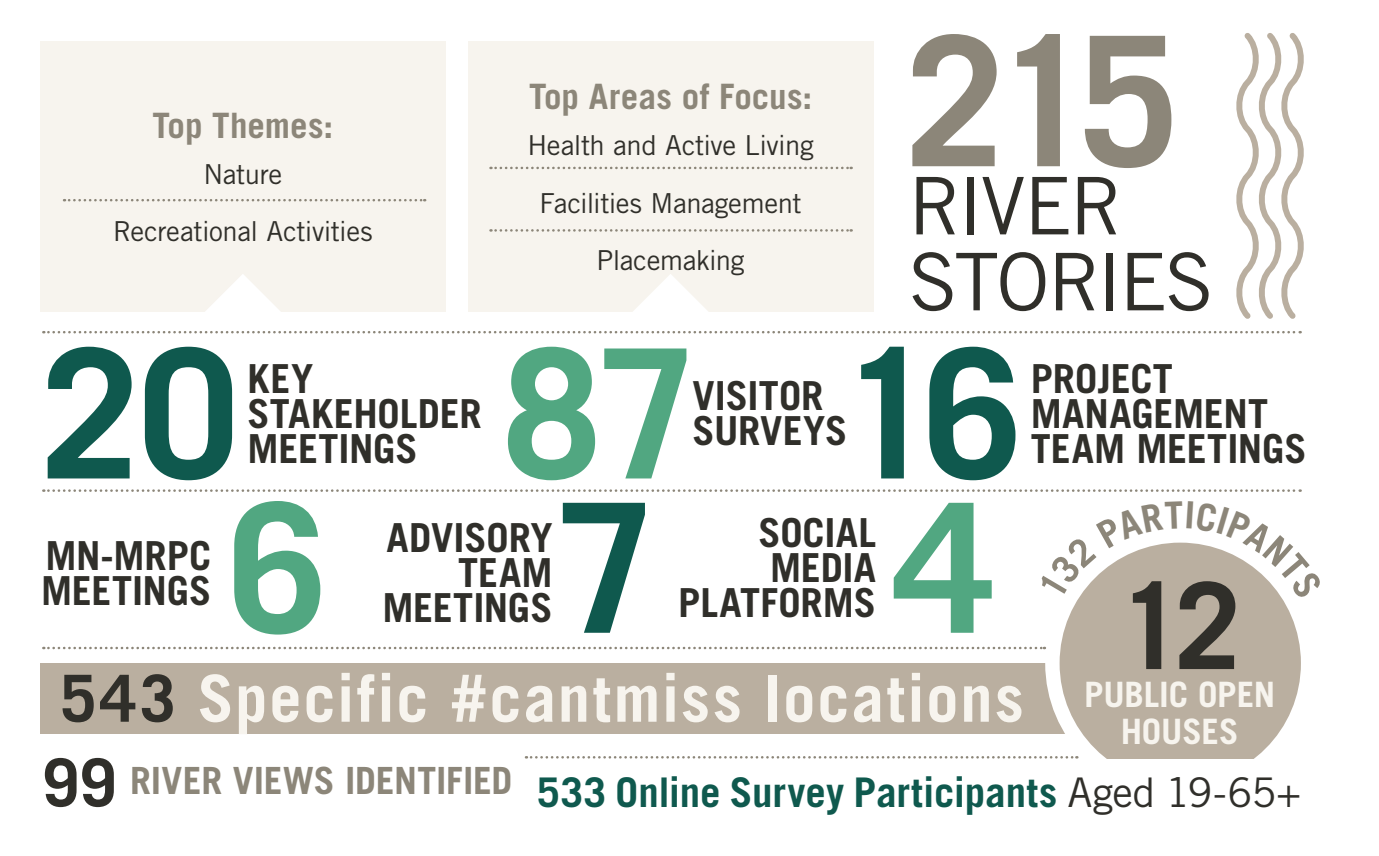
<style>
.page{position:relative;width:1379px;height:856px;background:#fff}
.page>*{position:absolute;margin:0;border:0;box-sizing:border-box;transform-origin:0 0}
.t1{font:700 180.5px "Trade Gothic LT Std";color:#8c8679}
.t2{font:700 180px "Trade Gothic LT Std";color:#0f594e}
.t3{font:700 180px "Trade Gothic LT Std";color:#51a781}
.t4{font:700 120px "Trade Gothic LT Std";color:#302f2a}
.t5{font:79.5px "Trade Gothic LT Std";letter-spacing:-.03em;color:#302f2a}
.t6{font:700 66.25px "Trade Gothic LT Std";color:#302f2a}
.t7{font:700 65px "Trade Gothic LT Std";letter-spacing:.03em;color:#f7f4ee}
.t8{font:700 41px "Trade Gothic LT Std";color:#0f594e}
.t9{font:700 40px/35px "Trade Gothic LT Std";color:#302f2a}
.t10{font:700 37.5px "Trade Gothic LT Std";letter-spacing:-.005em;color:#8c8679}
.t11{font:700 35px "Trade Gothic LT Std";color:#8c8679}
.t12{font:700 35px/37.5px "Trade Gothic LT Std";letter-spacing:-.005em;color:#f7f4ee;text-align:center}
.t13{font:27.5px "Trade Gothic LT Std";letter-spacing:-.015em;color:#302f2a}
.s1{color:#302f2a}
.s2{font-weight:400;color:#302f2a}
</style>
<div class="page">
<div style="left:40px;top:663px;width:1066px;height:70px;background:#baafa0"></div>
<div style="left:1045px;top:528px;width:270px;height:270px;background:#fff;border-radius:50%"></div>
<div style="left:40px;top:42px;width:405px;height:270px;background:#f7f4ee"></div>
<div style="left:468px;top:42px;width:405px;height:270px;background:#f7f4ee"></div>
<svg style="left:490px;top:167px;width:361px;height:2px"></svg>
<svg style="left:64px;top:199px;width:361px;height:2px"></svg>
<svg style="left:43px;top:331px;width:1257px;height:2px"></svg>
<svg style="left:43px;top:489px;width:1257px;height:3px"></svg>
<svg style="left:43px;top:647px;width:1001px;height:2px"></svg>
<svg style="left:526px;top:756px;width:551px;height:2px"></svg>
<svg style="left:490px;top:229px;width:361px;height:3px"></svg>
<div style="left:1059px;top:543px;width:241px;height:241px;background:#baafa0;border-radius:50%"></div>
<svg style="left:205px;top:274px;width:75px;height:38px"></svg>
<svg style="left:633px;top:274px;width:75px;height:38px"></svg>
<div style="left:537px;top:759px;width:763px;height:48px;background:#fff"></div>
<svg style="left:1236px;top:33px;width:68px;height:286px"></svg>
<svg style="left:1078px;top:542px;width:204px;height:57px"></svg>
<p class="t11" style="left:152px;top:104px;width:182px">Top Themes:</p>
<p class="t13" style="left:203px;top:158px;width:80px">Nature</p>
<p class="t13" style="left:113px;top:215px;width:261px">Recreational Activities</p>
<p class="t11" style="left:529px;top:75px;width:284px">Top Areas of Focus:</p>
<p class="t13" style="left:527px;top:129px;width:288px">Health and Active Living</p>
<p class="t13" style="left:539px;top:186px;width:264px">Facilities Management</p>
<p class="t13" style="left:596px;top:244px;width:150px">Placemaking</p>
<p class="t1" style="left:905px;top:-9px;width:275px">215</p>
<p class="t5" style="left:908px;top:158px;width:216px">RIVER</p>
<p class="t5" style="left:908px;top:234px;width:306px">STORIES</p>
<p class="t2" style="left:40px;top:304px;width:200px">20</p>
<p class="t3" style="left:501px;top:304px;width:199px">87</p>
<p class="t2" style="left:838px;top:304px;width:186px">16</p>
<p class="t3" style="left:228px;top:458px;width:102px">6</p>
<p class="t2" style="left:557px;top:458px;width:102px">7</p>
<p class="t9" style="left:248px;top:360px;width:235px">KEY<br>STAKEHOLDER<br>MEETINGS</p>
<p class="t9" style="left:692px;top:378px;width:156px">VISITOR<br>SURVEYS</p>
<p class="t3" style="left:893px;top:458px;width:102px">4</p>
<p class="t9" style="left:678px;top:515px;width:199px;text-align:right">SOCIAL<br>MEDIA<br>PLATFORMS</p>
<p class="t9" style="left:382px;top:520px;width:172px;text-align:right">ADVISORY<br>TEAM<br>MEETINGS</p>
<p class="t9" style="left:41px;top:537px;width:172px">MN-MRPC<br>MEETINGS</p>
<p class="t7" style="left:60px;top:658px;width:965px"><span class="s1">543</span> Specific #cantmiss locations</p>
<p class="t9" style="left:1030px;top:360px;width:277px">PROJECT<br>MANAGEMENT<br>TEAM MEETINGS</p>
<p class="t4" style="left:1117px;top:552px;width:125px">12</p>
<p class="t12" style="left:1083px;top:675px;width:193px">PUBLIC OPEN<br>HOUSES</p>
<p class="t6" style="left:42px;top:742px;width:76px">99</p>
<p class="t10" style="left:130px;top:757px;width:384px">RIVER VIEWS IDENTIFIED</p>
<p class="t8" style="left:537px;top:767px;width:765px">533 Online Survey Participants <span class="s2">Aged 19-65+</span></p>
</div>
